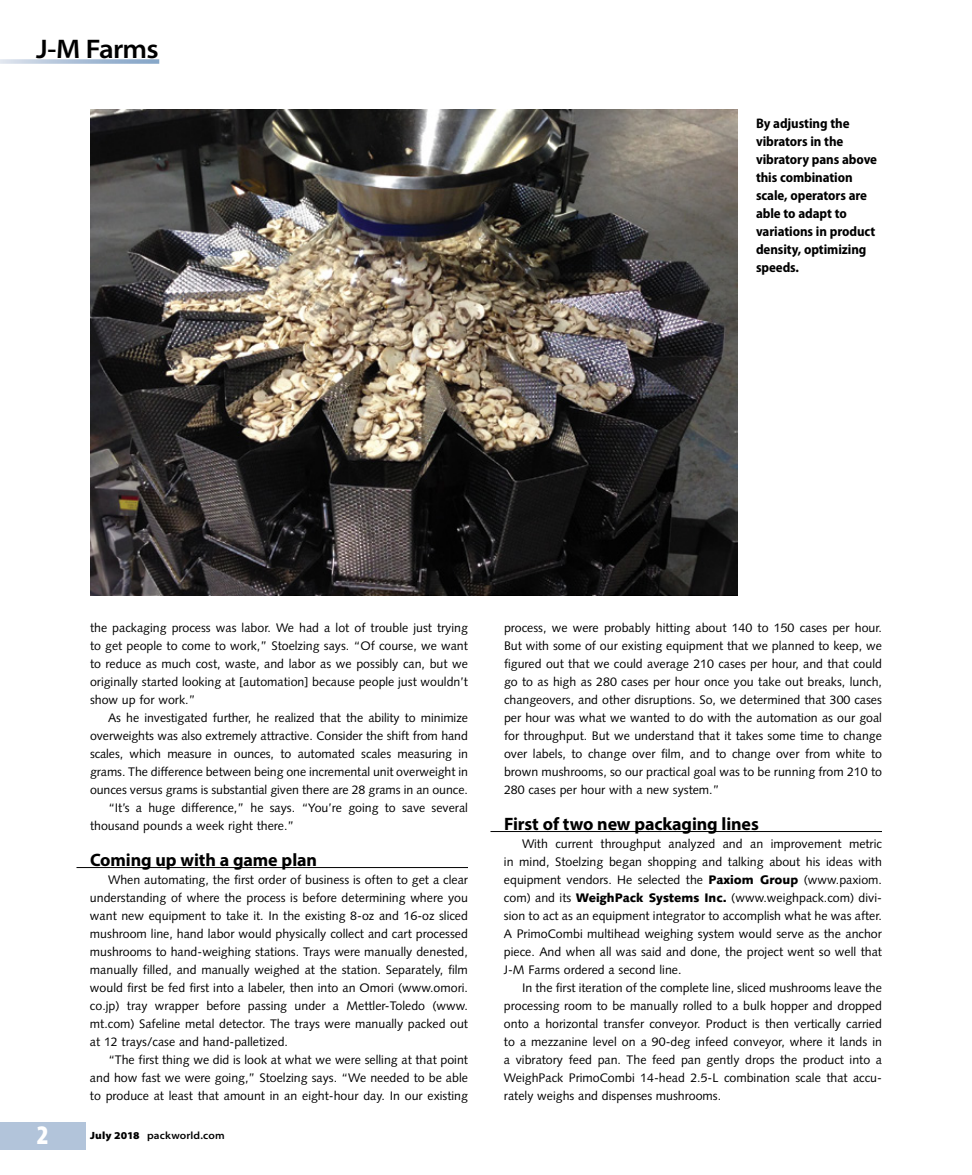
<style>
.page{position:relative;width:972px;height:1175px;background:#fff}
.page>*{position:absolute;margin:0;border:0;box-sizing:border-box;transform-origin:0 0}
.t1{font:600 semi-expanded 27px "Myriad Pro";letter-spacing:-.03em;color:#000}
.t2{font:900 condensed 27px "Myriad Pro";color:#fff}
.t3{font:700 18px "Myriad Pro";letter-spacing:-.005em;color:#000}
.t4{font:700 semi-condensed 13.8px/18px "Myriad Pro";letter-spacing:-.005em;color:#000}
.t5{font:12.3px/18px "Syntax LT Std";color:#000;text-align:justify}
.t6{font:600 semi-expanded 10.5px "Myriad Pro";letter-spacing:.015em;color:#000}
.s1{font-weight:900}
</style>
<div class="page">
<hr style="left:76px;top:867px;width:392px;height:1px;background:#000">
<hr style="left:490px;top:831px;width:392px;height:1px;background:#000">
<div style="left:0;top:1122px;width:86px;height:27px;background:#b2c4da"></div>
<svg style="left:0;top:59px;width:159px;height:5px"></svg>
<img style="left:90px;top:110px;width:648px;height:485px">
<h1 class="t1" style="left:36px;top:31px;width:124px">J-M Farms</h1>
<p class="t4" style="left:756px;top:113px;width:123px">By adjusting the vibrators in the vibratory pans above this combination scale, operators are able to adapt to variations in product density, optimizing speeds.</p>
<p class="t5" style="left:90px;top:618px;width:380px">the packaging process was labor. We had a lot of trouble just trying to get people to come to work,” Stoelzing says. “Of course, we want to reduce as much cost, waste, and labor as we possibly can, but we originally started looking at [automation] because people just wouldn’t show up for work.”</p>
<p class="t5" style="left:108px;top:708px;width:361px">As he investigated further, he realized that the ability to minimize</p>
<p class="t5" style="left:90px;top:726px;width:380px">overweights was also extremely attractive. Consider the shift from hand</p>
<p class="t5" style="left:90px;top:744px;width:380px">scales, which measure in ounces, to automated scales measuring in</p>
<p class="t5" style="left:90px;top:762px;width:379px">grams. The difference between being one incremental unit overweight in</p>
<p class="t5" style="left:90px;top:780px;width:379px">ounces versus grams is substantial given there are 28 grams in an ounce.</p>
<p class="t5" style="left:108px;top:798px;width:362px">“It’s a huge difference,” he says. “You’re going to save several</p>
<p class="t5" style="left:90px;top:816px;width:206px">thousand pounds a week right there.”</p>
<h2 class="t3" style="left:90px;top:848px;width:229px">Coming up with a game plan</h2>
<p class="t5" style="left:90px;top:870px;width:380px;text-indent:18px">When automating, the first order of business is often to get a clear understanding of where the process is before determining where you want new equipment to take it. In the existing 8-oz and 16-oz sliced mushroom line, hand labor would physically collect and cart processed mushrooms to hand-weighing stations. Trays were manually denested, manually filled, and manually weighed at the station. Separately, film would first be fed first into a labeler, then into an Omori (www.omori. co.jp) tray wrapper before passing under a Mettler-Toledo (www. mt.com) Safeline metal detector. The trays were manually packed out at 12 trays/case and hand-palletized.</p>
<p class="t5" style="left:90px;top:1050px;width:380px;text-indent:18px">“The first thing we did is look at what we were selling at that point and how fast we were going,” Stoelzing says. “We needed to be able to produce at least that amount in an eight-hour day. In our existing</p>
<h1 class="t2" style="left:37px;top:1117px;width:13px">2</h1>
<p class="t6" style="left:90px;top:1129px;width:136px"><span class="s1">July 2018</span> packworld.com</p>
<p class="t5" style="left:504px;top:618px;width:380px">process, we were probably hitting about 140 to 150 cases per hour.<br>But with some of our existing equipment that we planned to keep, we figured out that we could average 210 cases per hour, and that could go to as high as 280 cases per hour once you take out breaks, lunch, changeovers, and other disruptions. So, we determined that 300 cases per hour was what we wanted to do with the automation as our goal for throughput. But we understand that it takes some time to change over labels, to change over film, and to change over from white to brown mushrooms, so our practical goal was to be running from 210 to 280 cases per hour with a new system.”</p>
<h2 class="t3" style="left:504px;top:812px;width:256px">First of two new packaging lines</h2>
<p class="t5" style="left:504px;top:834px;width:380px;text-indent:18px">With current throughput analyzed and an improvement metric in mind, Stoelzing began shopping and talking about his ideas with equipment vendors. He selected the <span class="s1">Paxiom Group</span> (www.paxiom. com) and its <span class="s1">WeighPack Systems Inc.</span> (www.weighpack.com) divi&shy;sion to act as an equipment integrator to accomplish what he was after.<br>A PrimoCombi multihead weighing system would serve as the anchor piece. And when all was said and done, the project went so well that J-M Farms ordered a second line.</p>
<p class="t5" style="left:504px;top:978px;width:380px;text-indent:18px">In the first iteration of the complete line, sliced mushrooms leave the processing room to be manually rolled to a bulk hopper and dropped onto a horizontal transfer conveyor. Product is then vertically carried to a mezzanine level on a 90-deg infeed conveyor, where it lands in a vibratory feed pan. The feed pan gently drops the product into a WeighPack PrimoCombi 14-head 2.5-L combination scale that accu&shy;rately weighs and dispenses mushrooms.</p>
</div>
